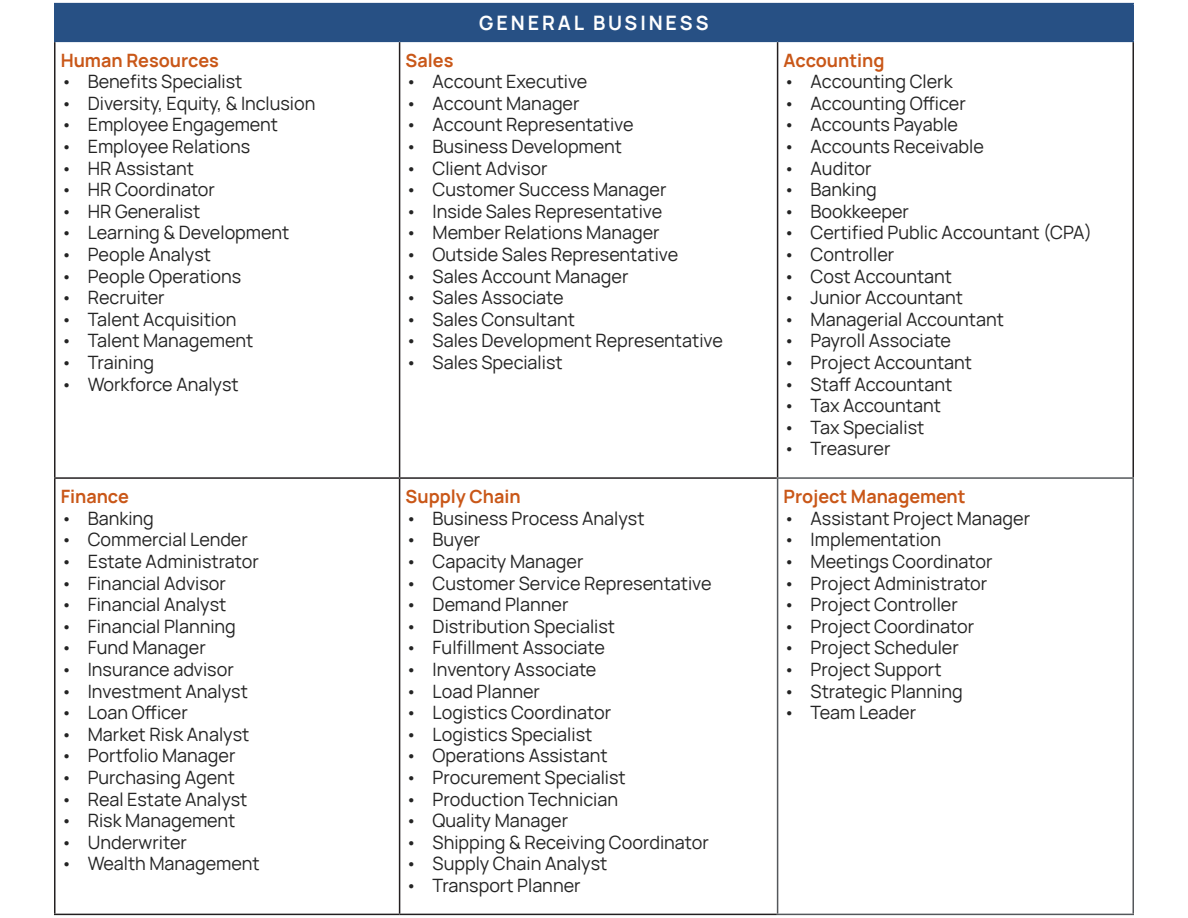
<style>
.page{position:relative;width:1188px;height:918px;background:#fff}
.page>*{position:absolute;margin:0;border:0;box-sizing:border-box;transform-origin:0 0}
.t1{font:700 19.5px "Manrope";letter-spacing:.15em;color:#fff}
.t2{font:18px "Manrope";color:#242424}
.t3{font:700 18px "Manrope";color:#c95718}
</style>
<div class="page">
<div style="left:55px;top:4px;width:1078px;height:37px;background:#275084"></div>
<hr style="left:54px;top:42px;width:2px;height:435px;background:#231f20">
<hr style="left:399px;top:42px;width:1px;height:435px;background:#231f20">
<hr style="left:777px;top:42px;width:1px;height:435px;background:#231f20">
<hr style="left:1132px;top:42px;width:2px;height:435px;background:#231f20">
<hr style="left:54px;top:477px;width:346px;height:2px;background:#231f20">
<hr style="left:54px;top:479px;width:2px;height:435px;background:#231f20">
<hr style="left:400px;top:477px;width:377px;height:2px;background:#231f20">
<hr style="left:399px;top:479px;width:1px;height:435px;background:#231f20">
<hr style="left:54px;top:914px;width:346px;height:1px;background:#231f20">
<hr style="left:400px;top:914px;width:377px;height:1px;background:#231f20">
<hr style="left:54px;top:3px;width:346px;height:1px;background:#275084">
<hr style="left:54px;top:4px;width:2px;height:37px;background:#275084">
<hr style="left:400px;top:3px;width:378px;height:1px;background:#275084">
<hr style="left:778px;top:3px;width:356px;height:1px;background:#275084">
<hr style="left:1132px;top:4px;width:2px;height:37px;background:#275084">
<hr style="left:54px;top:41px;width:346px;height:1px;background:#275084">
<hr style="left:400px;top:41px;width:378px;height:1px;background:#275084">
<hr style="left:778px;top:41px;width:356px;height:1px;background:#275084">
<hr style="left:777px;top:477px;width:357px;height:2px;background:#54575a">
<hr style="left:777px;top:479px;width:1px;height:435px;background:#54575a">
<hr style="left:1132px;top:479px;width:2px;height:435px;background:#54575a">
<hr style="left:777px;top:914px;width:357px;height:1px;background:#54575a">
<p class="t3" style="left:61px;top:45px;width:160px">Human Resources</p>
<p class="t2" style="left:61px;top:68px;width:183px">• Benefits Specialist</p>
<p class="t2" style="left:61px;top:90px;width:256px">• Diversity, Equity, &amp; Inclusion</p>
<p class="t2" style="left:61px;top:111px;width:219px">• Employee Engagement</p>
<p class="t2" style="left:61px;top:133px;width:191px">• Employee Relations</p>
<p class="t2" style="left:61px;top:154px;width:135px">• HR Assistant</p>
<p class="t2" style="left:61px;top:176px;width:156px">• HR Coordinator</p>
<p class="t2" style="left:61px;top:198px;width:141px">• HR Generalist</p>
<p class="t2" style="left:61px;top:219px;width:230px">• Learning &amp; Development</p>
<p class="t2" style="left:61px;top:241px;width:152px">• People Analyst</p>
<p class="t2" style="left:61px;top:262px;width:182px">• People Operations</p>
<p class="t2" style="left:61px;top:284px;width:106px">• Recruiter</p>
<p class="t2" style="left:61px;top:306px;width:177px">• Talent Acquisition</p>
<p class="t2" style="left:61px;top:327px;width:194px">• Talent Management</p>
<p class="t2" style="left:61px;top:349px;width:95px">• Training</p>
<p class="t2" style="left:61px;top:370px;width:180px">• Workforce Analyst</p>
<p class="t3" style="left:61px;top:482px;width:70px">Finance</p>
<p class="t2" style="left:61px;top:505px;width:95px">• Banking</p>
<p class="t2" style="left:61px;top:526px;width:189px">• Commercial Lender</p>
<p class="t2" style="left:61px;top:548px;width:200px">• Estate Administrator</p>
<p class="t2" style="left:61px;top:570px;width:167px">• Financial Advisor</p>
<p class="t2" style="left:61px;top:591px;width:167px">• Financial Analyst</p>
<p class="t2" style="left:61px;top:613px;width:177px">• Financial Planning</p>
<p class="t2" style="left:61px;top:634px;width:147px">• Fund Manager</p>
<p class="t2" style="left:61px;top:656px;width:175px">• Insurance advisor</p>
<p class="t2" style="left:61px;top:678px;width:189px">• Investment Analyst</p>
<p class="t2" style="left:61px;top:699px;width:129px">• Loan Officer</p>
<p class="t2" style="left:61px;top:721px;width:190px">• Market Risk Analyst</p>
<p class="t2" style="left:61px;top:742px;width:176px">• Portfolio Manager</p>
<p class="t2" style="left:61px;top:764px;width:176px">• Purchasing Agent</p>
<p class="t2" style="left:61px;top:786px;width:188px">• Real Estate Analyst</p>
<p class="t2" style="left:61px;top:807px;width:176px">• Risk Management</p>
<p class="t2" style="left:61px;top:829px;width:128px">• Underwriter</p>
<p class="t2" style="left:61px;top:850px;width:200px">• Wealth Management</p>
<p class="t1" style="left:479px;top:7px;width:231px">GENERAL BUSINESS</p>
<p class="t3" style="left:406px;top:45px;width:49px">Sales</p>
<p class="t2" style="left:406px;top:68px;width:183px">• Account Executive</p>
<p class="t2" style="left:406px;top:90px;width:176px">• Account Manager</p>
<p class="t2" style="left:406px;top:111px;width:230px">• Account Representative</p>
<p class="t2" style="left:406px;top:133px;width:218px">• Business Development</p>
<p class="t2" style="left:406px;top:154px;width:143px">• Client Advisor</p>
<p class="t2" style="left:406px;top:176px;width:262px">• Customer Success Manager</p>
<p class="t2" style="left:406px;top:198px;width:258px">• Inside Sales Representative</p>
<p class="t2" style="left:406px;top:219px;width:256px">• Member Relations Manager</p>
<p class="t2" style="left:406px;top:241px;width:274px">• Outside Sales Representative</p>
<p class="t2" style="left:406px;top:262px;width:224px">• Sales Account Manager</p>
<p class="t2" style="left:406px;top:284px;width:160px">• Sales Associate</p>
<p class="t2" style="left:406px;top:306px;width:171px">• Sales Consultant</p>
<p class="t2" style="left:406px;top:327px;width:319px">• Sales Development Representative</p>
<p class="t2" style="left:406px;top:349px;width:159px">• Sales Specialist</p>
<p class="t3" style="left:406px;top:482px;width:117px">Supply Chain</p>
<p class="t2" style="left:406px;top:505px;width:240px">• Business Process Analyst</p>
<p class="t2" style="left:406px;top:526px;width:76px">• Buyer</p>
<p class="t2" style="left:406px;top:548px;width:179px">• Capacity Manager</p>
<p class="t2" style="left:406px;top:570px;width:307px">• Customer Service Representative</p>
<p class="t2" style="left:406px;top:591px;width:164px">• Demand Planner</p>
<p class="t2" style="left:406px;top:613px;width:211px">• Distribution Specialist</p>
<p class="t2" style="left:406px;top:634px;width:201px">• Fulfillment Associate</p>
<p class="t2" style="left:406px;top:656px;width:192px">• Inventory Associate</p>
<p class="t2" style="left:406px;top:678px;width:136px">• Load Planner</p>
<p class="t2" style="left:406px;top:699px;width:207px">• Logistics Coordinator</p>
<p class="t2" style="left:406px;top:721px;width:188px">• Logistics Specialist</p>
<p class="t2" style="left:406px;top:742px;width:204px">• Operations Assistant</p>
<p class="t2" style="left:406px;top:764px;width:222px">• Procurement Specialist</p>
<p class="t2" style="left:406px;top:786px;width:214px">• Production Technician</p>
<p class="t2" style="left:406px;top:807px;width:164px">• Quality Manager</p>
<p class="t2" style="left:406px;top:829px;width:305px">• Shipping &amp; Receiving Coordinator</p>
<p class="t2" style="left:406px;top:850px;width:203px">• Supply Chain Analyst</p>
<p class="t2" style="left:406px;top:872px;width:177px">• Transport Planner</p>
<p class="t3" style="left:784px;top:45px;width:103px">Accounting</p>
<p class="t2" style="left:784px;top:68px;width:171px">• Accounting Clerk</p>
<p class="t2" style="left:784px;top:90px;width:184px">• Accounting Officer</p>
<p class="t2" style="left:784px;top:111px;width:176px">• Accounts Payable</p>
<p class="t2" style="left:784px;top:133px;width:202px">• Accounts Receivable</p>
<p class="t2" style="left:784px;top:154px;width:89px">• Auditor</p>
<p class="t2" style="left:784px;top:176px;width:95px">• Banking</p>
<p class="t2" style="left:784px;top:198px;width:127px">• Bookkeeper</p>
<p class="t2" style="left:784px;top:219px;width:310px">• Certified Public Accountant (CPA)</p>
<p class="t2" style="left:784px;top:241px;width:112px">• Controller</p>
<p class="t2" style="left:784px;top:262px;width:170px">• Cost Accountant</p>
<p class="t2" style="left:784px;top:284px;width:181px">• Junior Accountant</p>
<p class="t2" style="left:784px;top:306px;width:222px">• Managerial Accountant</p>
<p class="t2" style="left:784px;top:327px;width:169px">• Payroll Associate</p>
<p class="t2" style="left:784px;top:349px;width:190px">• Project Accountant</p>
<p class="t2" style="left:784px;top:370px;width:170px">• Staff Accountant</p>
<p class="t2" style="left:784px;top:392px;width:159px">• Tax Accountant</p>
<p class="t2" style="left:784px;top:414px;width:142px">• Tax Specialist</p>
<p class="t2" style="left:784px;top:435px;width:108px">• Treasurer</p>
<p class="t3" style="left:784px;top:482px;width:184px">Project Management</p>
<p class="t2" style="left:784px;top:505px;width:248px">• Assistant Project Manager</p>
<p class="t2" style="left:784px;top:526px;width:159px">• Implementation</p>
<p class="t2" style="left:784px;top:548px;width:210px">• Meetings Coordinator</p>
<p class="t2" style="left:784px;top:570px;width:205px">• Project Administrator</p>
<p class="t2" style="left:784px;top:591px;width:176px">• Project Controller</p>
<p class="t2" style="left:784px;top:613px;width:192px">• Project Coordinator</p>
<p class="t2" style="left:784px;top:634px;width:177px">• Project Scheduler</p>
<p class="t2" style="left:784px;top:656px;width:159px">• Project Support</p>
<p class="t2" style="left:784px;top:678px;width:181px">• Strategic Planning</p>
<p class="t2" style="left:784px;top:699px;width:134px">• Team Leader</p>
</div>
